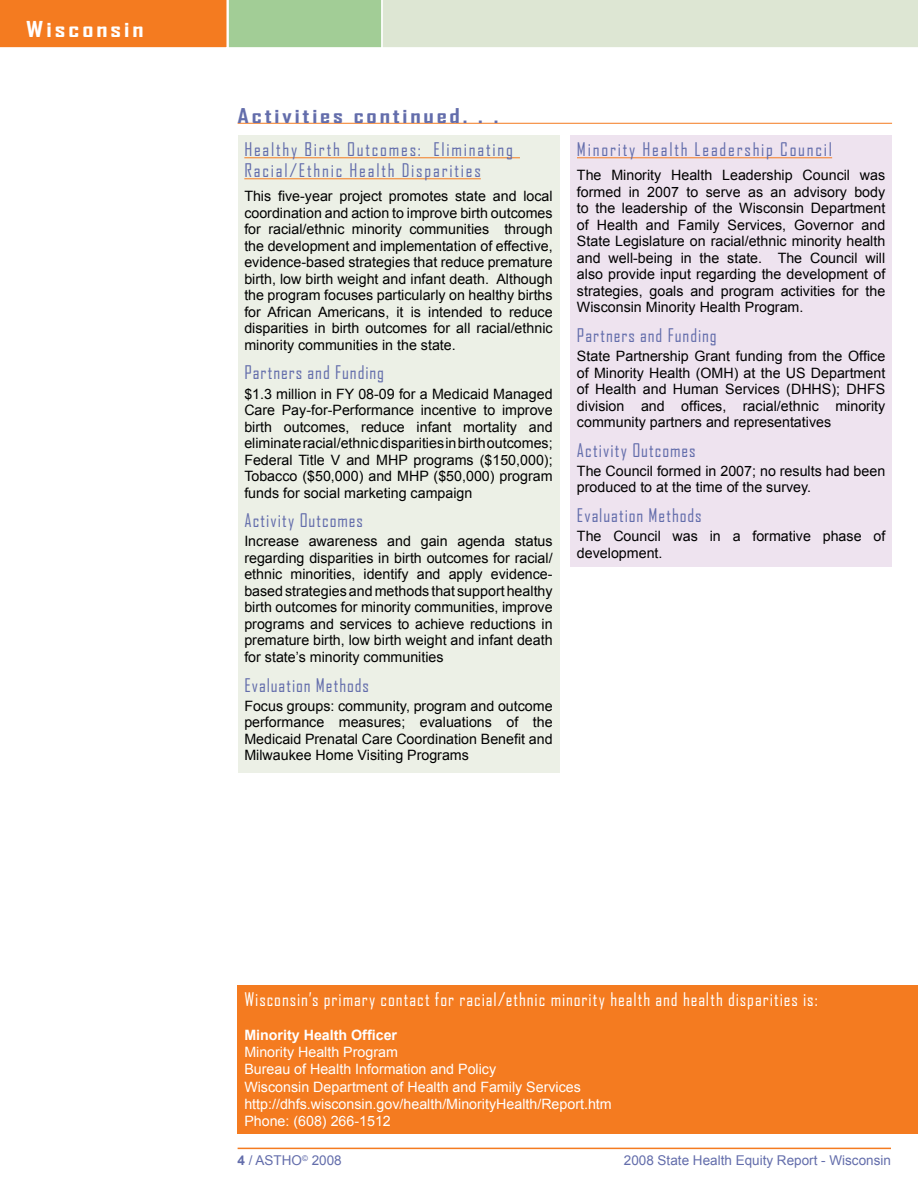
<style>
.page{position:relative;width:918px;height:1188px;background:#fff}
.page>*{position:absolute;margin:0;border:0;box-sizing:border-box;transform-origin:0 0}
.t1{font:700 21px "Agency FB";letter-spacing:.11em;color:#fff;scale:1.3 1}
.t2{font:700 19.5px "Agency FB";letter-spacing:.11em;color:#636dab;scale:1.3 1}
.t3{font:18px "Agency FB";letter-spacing:.065em;color:#636dab}
.t4{font:18px/21px "Agency FB";letter-spacing:.1em;color:#636dab}
.t5{font:18px "Agency FB";letter-spacing:.05em;color:#fff}
.t6{font:14.25px/16.5px "Arial";color:#000;text-align:justify}
.t7{font:14.25px/17.1px "Arial";color:#fff}
.t8{font:700 14.25px "Arial";color:#fff}
.t9{font:13.5px "Arial";color:#636dab}
.s1{font-weight:700}
</style>
<div class="page">
<svg style="left:0;top:0;width:918px;height:48px;background:#d9c89e"></svg>
<hr style="left:238px;top:1148px;width:653px;height:1px;background:#f47b20">
<div style="left:238px;top:986px;width:680px;height:148px;background:#f47b20"></div>
<div style="left:238px;top:135px;width:321px;height:638px;background:#ecf0e6"></div>
<hr style="left:244px;top:157px;width:276px;height:1px;background:#f47b20">
<hr style="left:244px;top:178px;width:237px;height:1px;background:#f47b20">
<div style="left:570px;top:135px;width:322px;height:432px;background:#eee3ef"></div>
<hr style="left:577px;top:157px;width:255px;height:1px;background:#f47b20">
<hr style="left:238px;top:123px;width:654px;height:1px;background:#f47b20">
<h1 class="t1" style="left:26px;top:16px;width:92px">Wisconsin</h1>
<h2 class="t2" style="left:238px;top:103px;width:202px">Activities continued. . .</h2>
<p class="t4" style="left:244px;top:138px;width:270px">Healthy Birth Outcomes: Eliminating<br>Racial/Ethnic Health Disparities</p>
<p class="t6" style="left:244px;top:188px;width:310px">This five-year project promotes state and local coordination and action to improve birth outcomes for racial/ethnic minority communities through the development and implementation of effective, evidence-based strategies that reduce premature birth, low birth weight and infant death. Although the program focuses particularly on healthy births for African Americans, it is intended to reduce disparities in birth outcomes for all racial/ethnic minority communities in the state.</p>
<p class="t3" style="left:244px;top:362px;width:141px">Partners and Funding</p>
<p class="t6" style="left:244px;top:385px;width:310px">$1.3 million in FY 08-09 for a Medicaid Managed Care Pay-for-Performance incentive to improve birth outcomes, reduce infant mortality and eliminate racial/ethnic disparities in birth outcomes; Federal Title V and MHP programs ($150,000); Tobacco ($50,000) and MHP ($50,000) program funds for social marketing campaign</p>
<p class="t3" style="left:244px;top:509px;width:120px">Activity Outcomes</p>
<p class="t6" style="left:244px;top:533px;width:310px">Increase awareness and gain agenda status regarding disparities in birth outcomes for racial/ ethnic minorities, identify and apply evidence&shy;based strategies and methods that support healthy birth outcomes for minority communities, improve programs and services to achieve reductions in premature birth, low birth weight and infant death for state’s minority communities</p>
<p class="t3" style="left:244px;top:674px;width:126px">Evaluation Methods</p>
<p class="t6" style="left:244px;top:698px;width:310px">Focus groups: community, program and outcome performance measures; evaluations of the Medicaid Prenatal Care Coordination Benefit and Milwaukee Home Visiting Programs</p>
<p class="t4" style="left:577px;top:138px;width:257px">Minority Health Leadership Council</p>
<p class="t6" style="left:577px;top:167px;width:310px">The Minority Health Leadership Council was formed in 2007 to serve as an advisory body to the leadership of the Wisconsin Department of Health and Family Services, Governor and State Legislature on racial/ethnic minority health and well-being in the state. The Council will also provide input regarding the development of strategies, goals and program activities for the Wisconsin Minority Health Program.</p>
<p class="t3" style="left:577px;top:324px;width:141px">Partners and Funding</p>
<p class="t6" style="left:577px;top:348px;width:310px">State Partnership Grant funding from the Office of Minority Health (OMH) at the US Department of Health and Human Services (DHHS); DHFS division and offices, racial/ethnic minority community partners and representatives</p>
<p class="t3" style="left:577px;top:439px;width:120px">Activity Outcomes</p>
<p class="t6" style="left:577px;top:463px;width:310px">The Council formed in 2007; no results had been produced to at the time of the survey.</p>
<p class="t3" style="left:577px;top:504px;width:126px">Evaluation Methods</p>
<p class="t6" style="left:577px;top:528px;width:310px">The Council was in a formative phase of development.</p>
<p class="t5" style="left:244px;top:988px;width:575px">Wisconsin’s primary contact for racial/ethnic minority health and health disparities is:</p>
<p class="t8" style="left:244px;top:1026px;width:154px">Minority Health Officer</p>
<p class="t7" style="left:244px;top:1044px;width:369px">Minority Health Program<br>Bureau of Health Information and Policy<br>Wisconsin Department of Health and Family Services http://dhfs.wisconsin.gov/health/MinorityHealth/Report.htm Phone: (608) 266-1512</p>
<p class="t9" style="left:238px;top:1152px;width:106px"><span class="s1">4</span> / ASTHO<sup>©</sup> 2008</p>
<p class="t9" style="left:624px;top:1152px;width:269px">2008 State Health Equity Report - Wisconsin</p>
</div>
